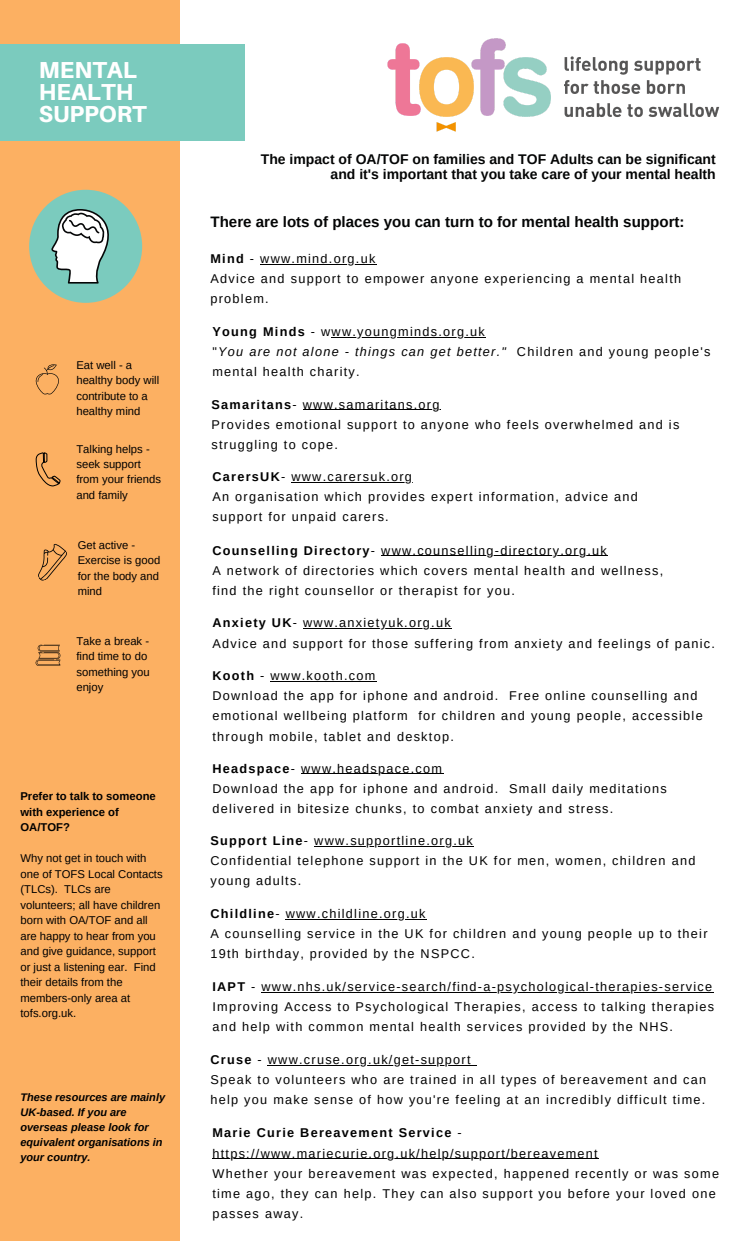
<style>
.page{position:relative;width:744px;height:1241px;background:#fff}
.page>*{position:absolute;margin:0;border:0;box-sizing:border-box;transform-origin:0 0}
.t1{font:800 23.12px/21.9px "Aileron";color:#fff}
.t2{font:700 15.12px "Arimo";color:#040505}
.t3{font:700 14px/15.5px "Arimo";color:#040505;text-align:right}
.t4{font:12.69px/20.2px "Arimo";letter-spacing:.1em;color:#000}
.t5{font:11.31px/15.5px "Arimo";color:#000}
.t6{font:11.25px/15.5px "Arimo";color:#000}
.t7{font:700 11.25px/15.5px "Arimo";color:#000}
.t8{font:italic 700 11px/15.1px "Arimo";color:#000}
.s1{font-weight:700}
.s2{font-style:italic}
</style>
<div class="page">
<div style="left:0;top:0;width:180px;height:1240px;background:#fcb062"></div>
<div style="left:0;top:45px;width:245px;height:95px;background:#7bcbbe"></div>
<svg style="left:36px;top:364px;width:23px;height:30px"></svg>
<svg style="left:38px;top:543px;width:29px;height:38px"></svg>
<svg style="left:36px;top:452px;width:24px;height:35px"></svg>
<svg style="left:36px;top:644px;width:24px;height:22px"></svg>
<div style="left:29px;top:190px;width:113px;height:113px;background:#7bcbbe;border-radius:50%"></div>
<svg style="left:51px;top:209px;width:58px;height:74px"></svg>
<img style="left:387px;top:38px;width:333px;height:94px">
<hr style="left:260px;top:263px;width:117px;height:1px;background:#000">
<hr style="left:270px;top:681px;width:107px;height:1px;background:#000">
<hr style="left:332px;top:337px;width:154px;height:1px;background:#000">
<hr style="left:303px;top:409px;width:138px;height:1px;background:#000">
<hr style="left:291px;top:482px;width:122px;height:1px;background:#000">
<hr style="left:381px;top:555px;width:227px;height:1px;background:#000">
<hr style="left:303px;top:628px;width:149px;height:1px;background:#000">
<hr style="left:301px;top:773px;width:142px;height:1px;background:#000">
<hr style="left:314px;top:846px;width:160px;height:1px;background:#000">
<hr style="left:286px;top:918px;width:141px;height:1px;background:#000">
<hr style="left:261px;top:991px;width:452px;height:1px;background:#000">
<hr style="left:268px;top:1064px;width:204px;height:1px;background:#000">
<hr style="left:212px;top:1158px;width:387px;height:1px;background:#000">
<h1 class="t1" style="left:39px;top:59px;width:109px">MENTAL<br>HEALTH<br>SUPPORT</h1>
<p class="t5" style="left:76px;top:357px;width:84px">Eat well - a healthy body will contribute to a healthy mind</p>
<p class="t6" style="left:76px;top:441px;width:86px">Talking helps - seek support from your friends and family</p>
<p class="t6" style="left:78px;top:537px;width:84px">Get active -<br>Exercise is good for the body and mind</p>
<p class="t6" style="left:76px;top:633px;width:75px">Take a break - find time to do something you enjoy</p>
<p class="t7" style="left:20px;top:788px;width:137px">Prefer to talk to someone with experience of<br>OA/TOF?</p>
<p class="t6" style="left:20px;top:850px;width:144px">Why not get in touch with one of TOFS Local Contacts (TLCs). TLCs are volunteers; all have children born with OA/TOF and all are happy to hear from you and give guidance, support or just a listening ear. Find their details from the members-only area at tofs.org.uk.</p>
<p class="t8" style="left:20px;top:1089px;width:146px">These resources are mainly<br>UK-based. If you are overseas please look for equivalent organisations in your country.</p>
<p class="t3" style="left:261px;top:151px;width:456px">The impact of OA/TOF on families and TOF Adults can be significant and it's important that you take care of your mental health</p>
<p class="t2" style="left:210px;top:213px;width:476px">There are lots of places you can turn to for mental health support:</p>
<p class="t4" style="left:210px;top:248px;width:472px"><span class="s1">Mind</span> - www.mind.org.uk<br>Advice and support to empower anyone experiencing a mental health problem.</p>
<p class="t4" style="left:212px;top:321px;width:499px"><span class="s1">Young Minds</span> - www.youngminds.org.uk<br>"<span class="s2">You are not alone - things can get better."</span> Children and young people's mental health charity.</p>
<p class="t4" style="left:211px;top:394px;width:469px"><span class="s1">Samaritans</span>- www.samaritans.org<br>Provides emotional support to anyone who feels overwhelmed and is struggling to cope.</p>
<p class="t4" style="left:212px;top:466px;width:427px"><span class="s1">CarersUK</span>- www.carersuk.org<br>An organisation which provides expert information, advice and support for unpaid carers.</p>
<p class="t4" style="left:212px;top:540px;width:452px"><span class="s1">Counselling Directory</span>- www.counselling-directory.org.uk<br>A network of directories which covers mental health and wellness, find the right counsellor or therapist for you.</p>
<p class="t4" style="left:212px;top:613px;width:504px"><span class="s1">Anxiety UK</span>- www.anxietyuk.org.uk<br>Advice and support for those suffering from anxiety and feelings of panic.</p>
<p class="t4" style="left:212px;top:665px;width:492px"><span class="s1">Kooth</span> - www.kooth.com<br>Download the app for iphone and android. Free online counselling and emotional wellbeing platform for children and young people, accessible through mobile, tablet and desktop.</p>
<p class="t4" style="left:212px;top:758px;width:456px"><span class="s1">Headspace</span>- www.headspace.com<br>Download the app for iphone and android. Small daily meditations delivered in bitesize chunks, to combat anxiety and stress.</p>
<p class="t4" style="left:210px;top:830px;width:486px"><span class="s1">Support Line</span>- www.supportline.org.uk<br>Confidential telephone support in the UK for men, women, children and young adults.</p>
<p class="t4" style="left:210px;top:903px;width:499px"><span class="s1">Childline</span>- www.childline.org.uk<br>A counselling service in the UK for children and young people up to their<br>19th birthday, provided by the NSPCC.</p>
<p class="t4" style="left:212px;top:976px;width:503px"><span class="s1">IAPT</span> - www.nhs.uk/service-search/find-a-psychological-therapies-service<br>Improving Access to Psychological Therapies, access to talking therapies and help with common mental health services provided by the NHS.</p>
<p class="t4" style="left:210px;top:1049px;width:497px"><span class="s1">Cruse</span> - www.cruse.org.uk/get-support<br>Speak to volunteers who are trained in all types of bereavement and can help you make sense of how you're feeling at an incredibly difficult time.</p>
<p class="t4" style="left:212px;top:1122px;width:508px"><span class="s1">Marie Curie Bereavement Service</span> - https://www.mariecurie.org.uk/help/support/bereavement<br>Whether your bereavement was expected, happened recently or was some time ago, they can help. They can also support you before your loved one passes away.</p>
</div>
